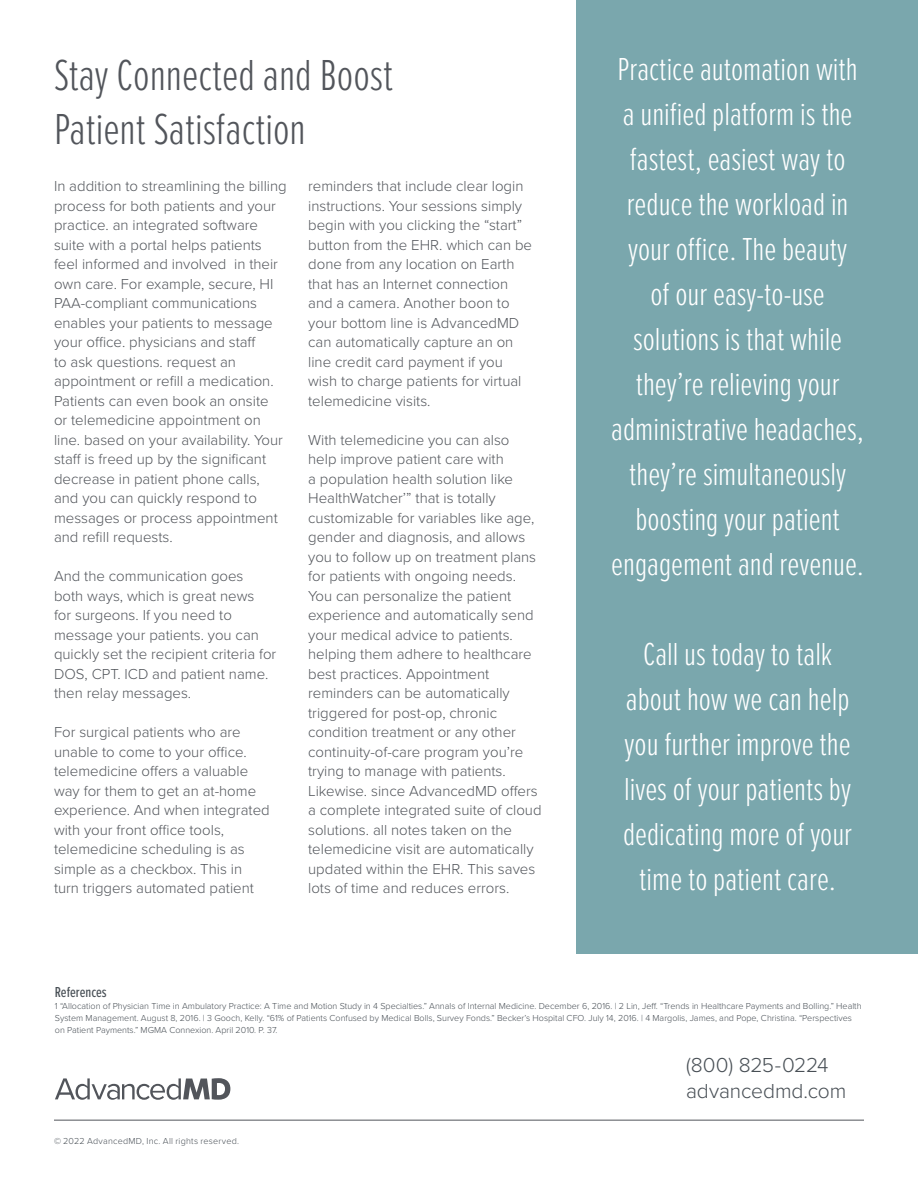
<style>
.page{position:relative;width:918px;height:1188px;background:#fff}
.page>*{position:absolute;margin:0;border:0;box-sizing:border-box;transform-origin:0 0}
.t1{font:300 45px/54px "Proxima Nova Ex Cn";color:#52555b}
.t2{font:300 33px/45px "Proxima Nova Ex Cn";color:#fff;text-align:center}
.t3{font:300 21px/25.8px "Proxima Nova";letter-spacing:-.005em;color:#484f55}
.t4{font:300 15px/19.5px "Proxima Nova";color:#52555b}
.t5{font:500 15px "Proxima Nova Ex Cn";color:#484f55}
.t6{font:300 9px/12px "Proxima Nova";color:#484f55}
.t7{font:300 9px "Proxima Nova";letter-spacing:.025em;color:#484f55}
</style>
<div class="page">
<svg style="left:55px;top:1078px;width:175px;height:22px"></svg>
<hr style="left:54px;top:1120px;width:810px;height:1px;background:#52555b">
<div style="left:577px;top:0;width:341px;height:953px;background:#7aa7ad"></div>
<h1 class="t1" style="left:54px;top:45px;width:341px">Stay Connected and Boost<br>Patient Satisfaction</h1>
<p class="t4" style="left:54px;top:176px;width:234px">In addition to streamlining the billing process for both patients and your practice. an integrated software suite with a portal helps patients feel informed and involved in their own care. For example, secure, HI PAA-compliant communications enables your patients to message your office. physicians and staff<br>to ask questions. request an appointment or refill a medication.<br>Patients can even book an onsite<br>or telemedicine appointment on line. based on your availability. Your staff is freed up by the significant decrease in patient phone calls, and you can quickly respond to messages or process appointment and refill requests.</p>
<p class="t4" style="left:54px;top:566px;width:224px">And the communication goes both ways, which is great news<br>for surgeons. If you need to message your patients. you can quickly set the recipient criteria for<br>DOS, CPT. ICD and patient name. then relay messages.</p>
<p class="t4" style="left:54px;top:722px;width:217px">For surgical patients who are unable to come to your office. telemedicine offers a valuable way for them to get an at-home experience. And when integrated with your front office tools, telemedicine scheduling is as simple as a checkbox. This in turn triggers automated patient</p>
<p class="t4" style="left:308px;top:176px;width:225px">reminders that include clear login instructions. Your sessions simply begin with you clicking the “start” button from the EHR. which can be done from any location on Earth that has an Internet connection and a camera. Another boon to your bottom line is AdvancedMD can automatically capture an on line credit card payment if you wish to charge patients for virtual telemedicine visits.</p>
<p class="t4" style="left:308px;top:429px;width:235px">With telemedicine you can also help improve patient care with<br>a population health solution like HealthWatcher’” that is totally customizable for variables like age, gender and diagnosis, and allows you to follow up on treatment plans for patients with ongoing needs.<br>You can personalize the patient experience and automatically send your medical advice to patients. helping them adhere to healthcare best practices. Appointment reminders can be automatically triggered for post-op, chronic condition treatment or any other continuity-of-care program you’re trying to manage with patients.<br>Likewise. since AdvancedMD offers a complete integrated suite of cloud solutions. all notes taken on the telemedicine visit are automatically updated within the EHR. This saves lots of time and reduces errors.</p>
<p class="t2" style="left:611px;top:45px;width:254px">Practice automation with a unified platform is the fastest, easiest way to reduce the workload in your office. The beauty<br>of our easy-to-use solutions is that while they’re relieving your administrative headaches, they’re simultaneously boosting your patient engagement and revenue.</p>
<h2 class="t2" style="left:623px;top:630px;width:231px">Call us today to talk about how we can help you further improve the lives of your patients by dedicating more of your time to patient care.</h2>
<p class="t5" style="left:55px;top:981px;width:53px">References</p>
<p class="t6" style="left:55px;top:999px;width:808px">1 “Allocation of Physician Time in Ambulatory Practice: A Time and Motion Study in 4 Specialties.” Annals of Internal Medicine. December 6, 2016. | 2 Lin, Jeff. “Trends in Healthcare Payments and Bolling.” Health<br>System Management. August 8, 2016. | 3 Gooch, Kelly. “61% of Patients Confused by Medical Bolls, Survey Fonds.” Becker’s Hospital CFO. July 14, 2016. | 4 Margolis, James, and Pope, Christina. “Perspectives on Patient Payments.” MGMA Connexion. April 2010. P. 37.</p>
<p class="t7" style="left:54px;top:1134px;width:187px">© 2022 AdvancedMD, Inc. All rights reserved.</p>
<h3 class="t3" style="left:686px;top:1051px;width:162px">(800) 825-0224 advancedmd.com</h3>
</div>
